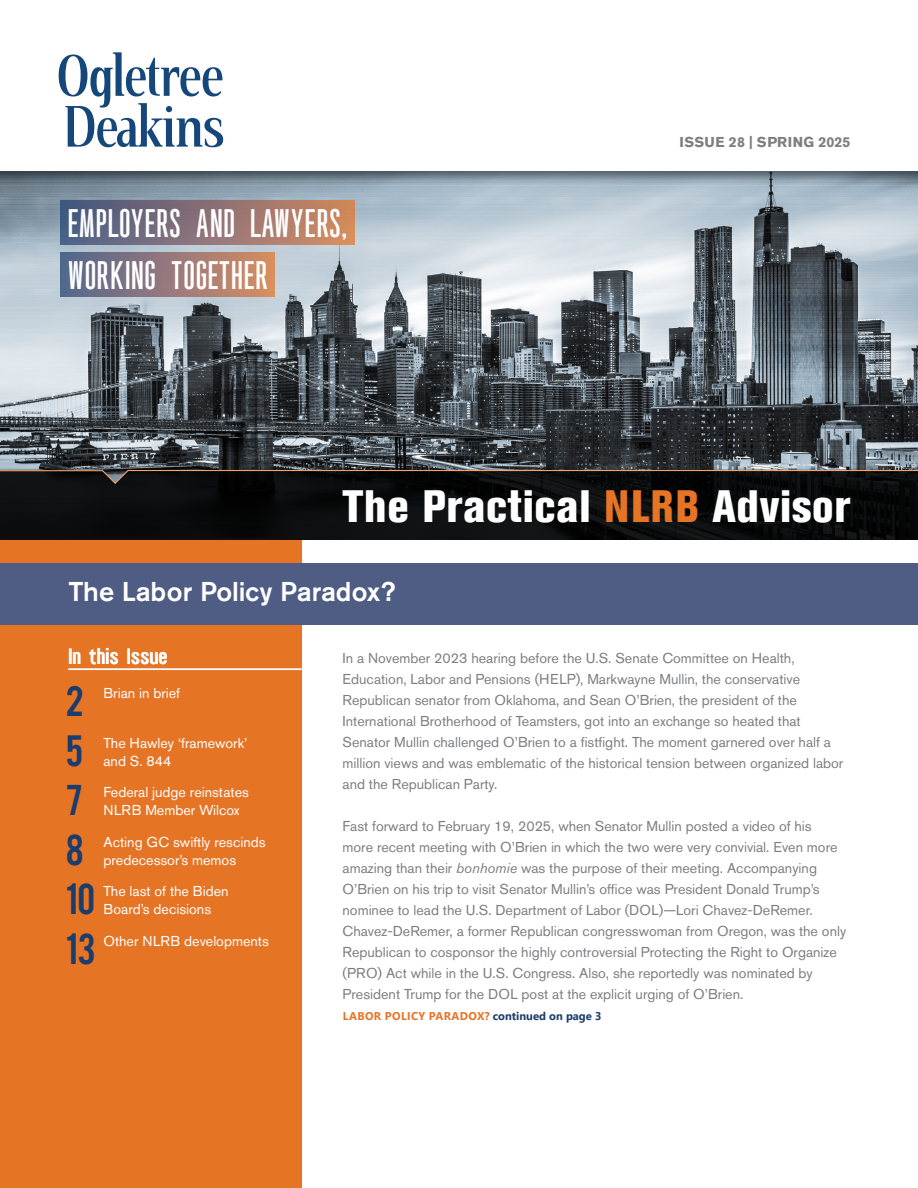
<style>
.page{position:relative;width:918px;height:1188px;background:#fff}
.page>*{position:absolute;margin:0;border:0;box-sizing:border-box;transform-origin:0 0}
.t1{font:800 condensed 45px "Akzidenz Grotesk BE";letter-spacing:.015em;color:#fff}
.t2{font:35.1px "Wearetrippin Display";color:#1b3d6d}
.t3{font:700 27px/52.2px "Wearetrippin Tall";color:#fff}
.t4{font:500 27px "Akzidenz Grotesk BE";color:#fff}
.t5{font:18px "Wearetrippin Display";color:#fff}
.t6{font:14.25px/21px "Akzidenz Grotesk BE";color:#7c7e81}
.t7{font:14.25px/18px "Akzidenz Grotesk BE";color:#fff}
.t8{font:700 14.25px "Akzidenz Grotesk BE";letter-spacing:.02em;color:#7c7e81}
.t9{font:700 11.25px "Segoe UI";letter-spacing:.01em;color:#e67425}
.s1{color:#e67425}
.s2{font-style:italic}
.s3{color:#1b3d6d}
</style>
<div class="page">
<div style="left:0;top:159px;width:918px;height:381px;background:#000;opacity:.5"></div>
<div style="left:0;top:538px;width:301px;height:650px;background:#e67425"></div>
<svg style="left:59px;top:52px;width:164px;height:95px"></svg>
<svg style="left:0;top:485px;width:918px;height:55px;background:#0a0b0c"></svg>
<svg style="left:0;top:469px;width:918px;height:16px;background:#1d1917"></svg>
<div style="left:60px;top:200px;width:295px;height:45px;background:linear-gradient(to right,#455b88,#d58a60)"></div>
<div style="left:60px;top:253px;width:215px;height:44px;background:linear-gradient(to right,#526691,#d98d62)"></div>
<hr style="left:68px;top:669px;width:233px;height:1px;background:#fff">
<div style="left:0;top:563px;width:918px;height:62px;background:#4f5d85"></div>
<h3 class="t3" style="left:68px;top:197px;width:282px">EMPLOYERS AND LAWYERS,<br>WORKING TOGETHER</h3>
<p class="t8" style="left:679px;top:134px;width:173px">ISSUE 28 | SPRING 2025</p>
<h1 class="t1" style="left:342px;top:481px;width:510px">The Practical <span class="s1">NLRB</span> Advisor</h1>
<h3 class="t4" style="left:69px;top:575px;width:328px">The Labor Policy Paradox?</h3>
<p class="t5" style="left:68px;top:644px;width:101px">In this Issue</p>
<h2 class="t2" style="left:66px;top:678px;width:20px">2</h2>
<p class="t7" style="left:104px;top:684px;width:78px">Brian in brief</p>
<h2 class="t2" style="left:66px;top:727px;width:19px">5</h2>
<p class="t7" style="left:104px;top:734px;width:146px">The Hawley ‘framework’ and S. 844</p>
<h2 class="t2" style="left:66px;top:777px;width:18px">7</h2>
<p class="t7" style="left:103px;top:783px;width:147px">Federal judge reinstates<br>NLRB Member Wilcox</p>
<h2 class="t2" style="left:66px;top:826px;width:20px">8</h2>
<p class="t7" style="left:103px;top:833px;width:164px">Acting GC swiftly rescinds predecessor’s memos</p>
<h2 class="t2" style="left:66px;top:876px;width:31px">10</h2>
<p class="t7" style="left:103px;top:882px;width:127px">The last of the Biden<br>Board’s decisions</p>
<h2 class="t2" style="left:66px;top:925px;width:31px">13</h2>
<p class="t7" style="left:103px;top:932px;width:167px">Other NLRB developments</p>
<p class="t6" style="left:343px;top:647px;width:502px">In a November 2023 hearing before the U.S. Senate Committee on Health, Education, Labor and Pensions (HELP), Markwayne Mullin, the conservative Republican senator from Oklahoma, and Sean O’Brien, the president of the International Brotherhood of Teamsters, got into an exchange so heated that Senator Mullin challenged O’Brien to a fistfight. The moment garnered over half a million views and was emblematic of the historical tension between organized labor and the Republican Party.</p>
<p class="t6" style="left:343px;top:815px;width:505px">Fast forward to February 19, 2025, when Senator Mullin posted a video of his<br>more recent meeting with O’Brien in which the two were very convivial. Even more amazing than their <span class="s2">bonhomie</span> was the purpose of their meeting. Accompanying O’Brien on his trip to visit Senator Mullin’s office was President Donald Trump’s nominee to lead the U.S. Department of Labor (DOL)—Lori Chavez-DeRemer.<br>Chavez-DeRemer, a former Republican congresswoman from Oregon, was the only Republican to cosponsor the highly controversial Protecting the Right to Organize (PRO) Act while in the U.S. Congress. Also, she reportedly was nominated by President Trump for the DOL post at the explicit urging of O’Brien.</p>
<p class="t9" style="left:343px;top:1005px;width:260px">LABOR POLICY PARADOX? <span class="s3">continued on page 3</span></p>
</div>
